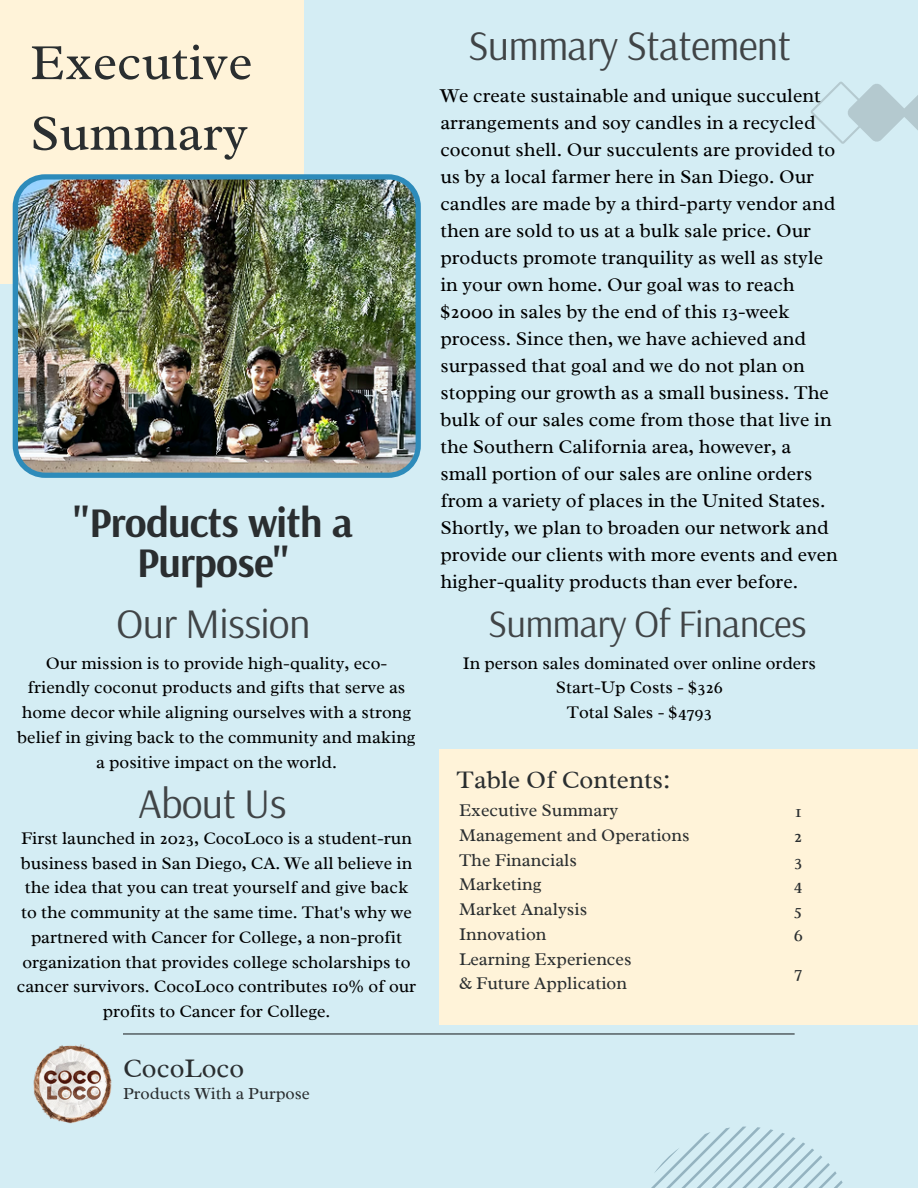
<style>
.page{position:relative;width:918px;height:1188px;background:#d4edf4}
.page>*{position:absolute;margin:0;border:0;box-sizing:border-box;transform-origin:0 0}
.t1{font:51.45px/70.7px "Radley";color:#2a2e30}
.t2{font:41.85px "Arsenal";letter-spacing:-.02em;color:#404446}
.t3{font:700 41.85px/40.5px "Arsenal";letter-spacing:-.02em;color:#2a2e30;text-align:center}
.t4{font:38.55px "Arsenal";letter-spacing:-.02em;color:#404446}
.t5{font:27.3px "Radley";color:#2a2e30}
.t6{font:25.65px "Radley";color:#2a2e30}
.t7{font:19.95px/27px "Radley";color:#000}
.t8{font:18.15px/24.8px "Radley";color:#2a2e30}
.t9{font:18px/24.8px "Radley";color:#000;text-align:center}
.t10{font:17.1px "Radley";color:#2a2e30}
</style>
<div class="page">
<div style="left:0;top:0;width:304px;height:284px;background:#fff3d9"></div>
<hr style="left:123px;top:1033px;width:672px;height:2px;background:#2a2e30">
<div style="left:439px;top:749px;width:479px;height:276px;background:#fff3d9"></div>
<svg style="left:811px;top:81px;width:107px;height:63px"></svg>
<svg style="left:651px;top:1127px;width:192px;height:61px"></svg>
<img style="left:33px;top:1044px;width:79px;height:80px">
<img style="left:13px;top:174px;width:408px;height:304px">
<h1 class="t1" style="left:30px;top:27px;width:224px">Executive<br>Summary</h1>
<h2 class="t3" style="left:74px;top:501px;width:281px">"Products with a<br>Purpose"</h2>
<h2 class="t2" style="left:116px;top:596px;width:196px">Our Mission</h2>
<p class="t9" style="left:17px;top:650px;width:400px">Our mission is to provide high-quality, eco&shy;friendly coconut products and gifts that serve as home decor while aligning ourselves with a strong belief in giving back to the community and making a positive impact on the world.</p>
<h2 class="t2" style="left:138px;top:776px;width:150px">About Us</h2>
<p class="t9" style="left:17px;top:826px;width:401px">First launched in 2023, CocoLoco is a student-run business based in San Diego, CA. We all believe in the idea that you can treat yourself and give back to the community at the same time. That's why we partnered with Cancer for College, a non-profit organization that provides college scholarships to cancer survivors. CocoLoco contributes 10% of our profits to Cancer for College.</p>
<h3 class="t5" style="left:123px;top:1050px;width:123px">CocoLoco</h3>
<p class="t10" style="left:123px;top:1082px;width:188px">Products With a Purpose</p>
<h2 class="t2" style="left:468px;top:18px;width:324px">Summary Statement</h2>
<p class="t7" style="left:440px;top:82px;width:399px">We create sustainable and unique succulent arrangements and soy candles in a recycled coconut shell. Our succulents are provided to us by a local farmer here in San Diego. Our candles are made by a third-party vendor and then are sold to us at a bulk sale price. Our products promote tranquility as well as style in your own home. Our goal was to reach $2000 in sales by the end of this 13-week process. Since then, we have achieved and surpassed that goal and we do not plan on stopping our growth as a small business. The bulk of our sales come from those that live in the Southern California area, however, a small portion of our sales are online orders from a variety of places in the United States.<br>Shortly, we plan to broaden our network and provide our clients with more events and even higher-quality products than ever before.</p>
<h3 class="t4" style="left:488px;top:599px;width:320px">Summary Of Finances</h3>
<p class="t9" style="left:463px;top:650px;width:355px">In person sales dominated over online orders<br>Start-Up Costs - $326<br>Total Sales - $4793</p>
<p class="t6" style="left:457px;top:763px;width:216px">Table Of Contents:</p>
<p class="t8" style="left:459px;top:798px;width:232px">Executive Summary<br>Management and Operations<br>The Financials<br>Marketing<br>Market Analysis<br>Innovation<br>Learning Experiences<br>&amp; Future Application</p>
<p class="t8" style="left:794px;top:799px;width:11px;text-align:justify">1<br>2<br>3<br>4<br>5<br>6</p>
<p class="t8" style="left:795px;top:960px;width:9px">7</p>
</div>
